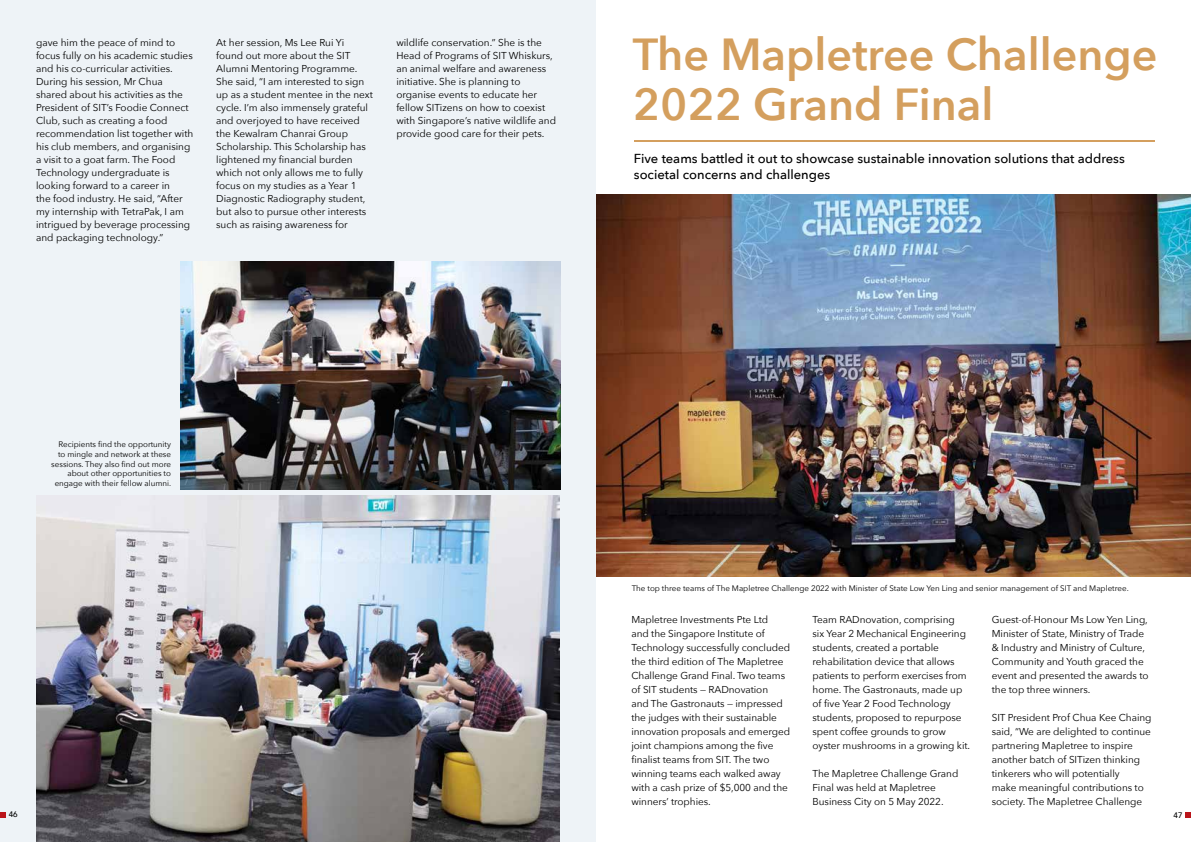
<style>
.page{position:relative;width:1191px;height:842px;background:#fff}
.page>*{position:absolute;margin:0;border:0;box-sizing:border-box;transform-origin:0 0}
.t1{font:600 44.8px/50.4px "Avenir Next";color:#d49f5e}
.t2{font:500 13px/15.6px "Avenir Next";color:#000}
.t3{font:10px/13px "Avenir Next";letter-spacing:-.005em;color:#000}
.t4{font:8px/9.6px "Avenir Next";color:#000;text-align:right}
.t5{font:500 8px "Avenir";color:#000}
</style>
<div class="page">
<svg style="left:1185px;top:812px;width:6px;height:5px"></svg>
<img style="left:596px;top:194px;width:595px;height:382px">
<div style="left:0;top:0;width:595px;height:842px;background:#eef3f7"></div>
<img style="left:180px;top:261px;width:380px;height:228px">
<img style="left:36px;top:496px;width:523px;height:346px">
<svg style="left:0;top:812px;width:6px;height:5px"></svg>
<hr style="left:635px;top:140px;width:520px;height:2px;background:#d49f5e">
<p class="t3" style="left:36px;top:36px;width:159px">gave him the peace of mind to focus fully on his academic studies and his co-curricular activities.<br>During his session, Mr Chua shared about his activities as the<br>President of SIT’s Foodie Connect<br>Club, such as creating a food recommendation list together with his club members, and organising a visit to a goat farm. The Food<br>Technology undergraduate is looking forward to a career in<br>the food industry. He said, “After my internship with TetraPak, I am intrigued by beverage processing and packaging technology.”</p>
<p class="t3" style="left:216px;top:36px;width:158px">At her session, Ms Lee Rui Yi found out more about the SIT<br>Alumni Mentoring Programme.<br>She said, “I am interested to sign up as a student mentee in the next cycle. I’m also immensely grateful and overjoyed to have received the Kewalram Chanrai Group<br>Scholarship. This Scholarship has lightened my financial burden which not only allows me to fully focus on my studies as a Year 1<br>Diagnostic Radiography student, but also to pursue other interests such as raising awareness for</p>
<p class="t3" style="left:396px;top:36px;width:161px">wildlife conservation.” She is the Head of Programs of SIT Whiskurs, an animal welfare and awareness initiative. She is planning to organise events to educate her fellow SITizens on how to coexist with Singapore’s native wildlife and provide good care for their pets.</p>
<h1 class="t1" style="left:632px;top:28px;width:526px">The Mapletree Challenge<br>2022 Grand Final</h1>
<h2 class="t2" style="left:634px;top:150px;width:492px">Five teams battled it out to showcase sustainable innovation solutions that address societal concerns and challenges</h2>
<p class="t4" style="left:51px;top:439px;width:121px">Recipients find the opportunity to mingle and network at these sessions. They also find out more about other opportunities to engage with their fellow alumni.</p>
<p class="t5" style="left:9px;top:808px;width:10px">46</p>
<p class="t4" style="left:632px;top:583px;width:498px">The top three teams of The Mapletree Challenge 2022 with Minister of State Low Yen Ling and senior management of SIT and Mapletree.</p>
<p class="t3" style="left:812px;top:612px;width:159px;line-height:14px">Team RADnovation, comprising<br>six Year 2 Mechanical Engineering students, created a portable rehabilitation device that allows patients to perform exercises from home. The Gastronauts, made up of five Year 2 Food Technology students, proposed to repurpose spent coffee grounds to grow oyster mushrooms in a growing kit.</p>
<p class="t3" style="left:812px;top:766px;width:147px;line-height:14px">The Mapletree Challenge Grand<br>Final was held at Mapletree<br>Business City on 5 May 2022.</p>
<p class="t3" style="left:991px;top:612px;width:158px;line-height:14px">Guest-of-Honour Ms Low Yen Ling,<br>Minister of State, Ministry of Trade &amp; Industry and Ministry of Culture,<br>Community and Youth graced the event and presented the awards to the top three winners.</p>
<p class="t3" style="left:991px;top:710px;width:161px;line-height:14px">SIT President Prof Chua Kee Chaing said, “We are delighted to continue partnering Mapletree to inspire another batch of SITizen thinking tinkerers who will potentially<br>make meaningful contributions to society. The Mapletree Challenge</p>
<p class="t3" style="left:631px;top:612px;width:160px;line-height:14px">Mapletree Investments Pte Ltd<br>and the Singapore Institute of<br>Technology successfully concluded the third edition of The Mapletree<br>Challenge Grand Final. Two teams of SIT students — RADnovation<br>and The Gastronauts — impressed the judges with their sustainable innovation proposals and emerged joint champions among the five finalist teams from SIT. The two winning teams each walked away with a cash prize of $5,000 and the winners’ trophies.</p>
<p class="t5" style="left:1173px;top:808px;width:10px">47</p>
</div>
